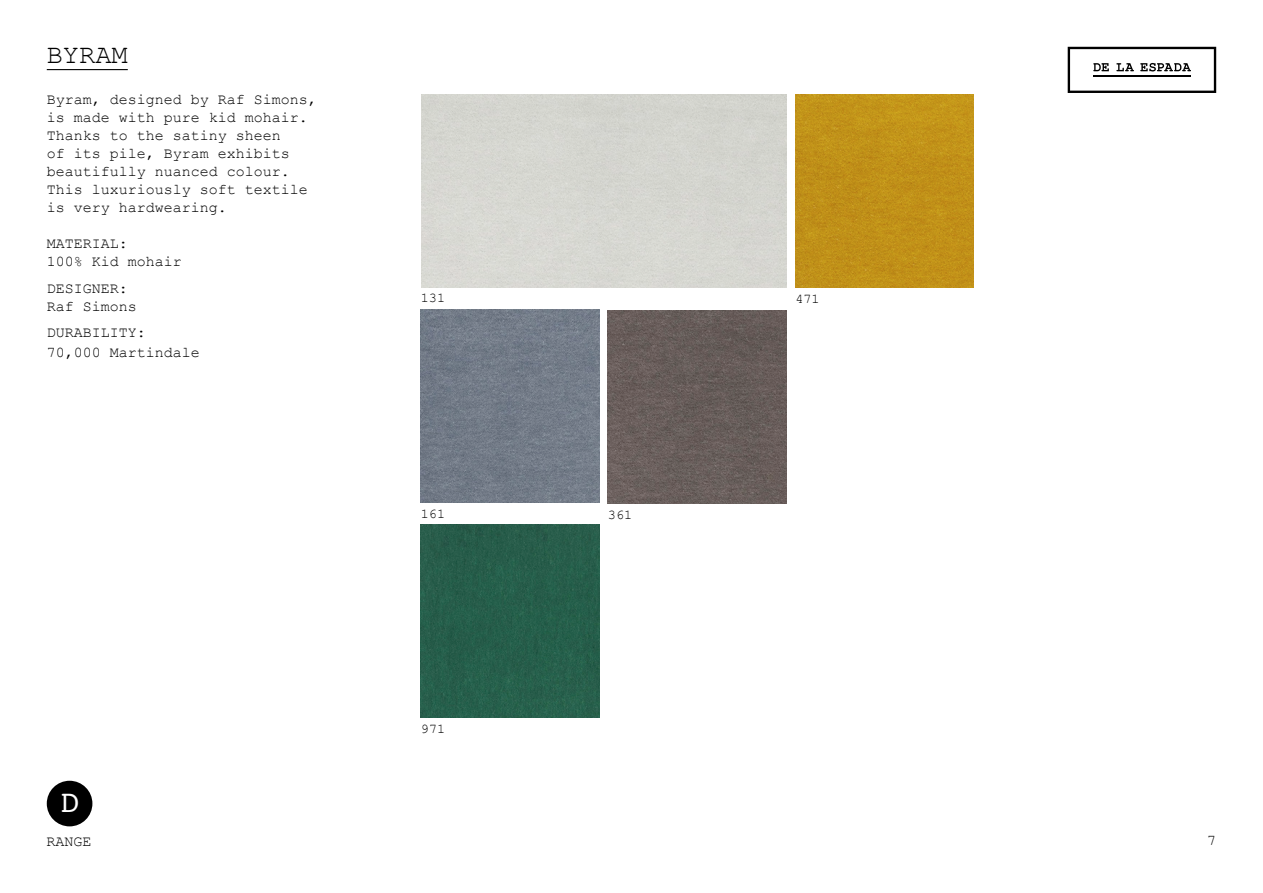
<style>
.page{position:relative;width:1263px;height:893px;background:#fff}
.page>*{position:absolute;margin:0;border:0;box-sizing:border-box;transform-origin:0 0}
.t1{font:31.5px "Courier";color:#fff}
.t2{font:27px "Courier New";color:#000}
.t3{font:15px/18px "Courier New";color:#000}
.t4{font:13.5px "Courier New";color:#000}
</style>
<div class="page">
<svg style="left:1068px;top:47px;width:148px;height:46px"></svg>
<hr style="left:47px;top:69px;width:81px;height:1px;background:#000">
<div style="left:421px;top:525px;width:178px;height:193px;background:#275e4b"></div>
<img style="left:795px;top:95px;width:179px;height:192px">
<div style="left:422px;top:95px;width:365px;height:192px;background:#d6d6d1"></div>
<img style="left:421px;top:310px;width:178px;height:192px">
<img style="left:608px;top:310px;width:178px;height:193px">
<div style="left:47px;top:781px;width:45px;height:45px;background:#000;border-radius:50%"></div>
<p class="t2" style="left:47px;top:38px;width:82px">BYRAM</p>
<p class="t3" style="left:47px;top:90px;width:272px">Byram, designed by Raf Simons, is made with pure kid mohair.<br>Thanks to the satiny sheen<br>of its pile, Byram exhibits beautifully nuanced colour.<br>This luxuriously soft textile is very hardwearing.</p>
<p class="t3" style="left:47px;top:234px;width:82px">MATERIAL:</p>
<p class="t3" style="left:47px;top:252px;width:136px">100% Kid mohair</p>
<p class="t3" style="left:47px;top:279px;width:82px">DESIGNER:</p>
<p class="t3" style="left:47px;top:297px;width:91px">Raf Simons</p>
<p class="t3" style="left:47px;top:323px;width:100px">DURABILITY:</p>
<p class="t3" style="left:47px;top:343px;width:155px">70,000 Martindale</p>
<p class="t1" style="left:61px;top:778px;width:20px">D</p>
<p class="t4" style="left:421px;top:290px;width:26px">131</p>
<p class="t4" style="left:421px;top:505px;width:26px">161</p>
<p class="t4" style="left:421px;top:720px;width:26px">971</p>
<p class="t4" style="left:608px;top:506px;width:26px">361</p>
<p class="t4" style="left:795px;top:290px;width:26px">471</p>
<p class="t3" style="left:47px;top:832px;width:46px">RANGE</p>
<p class="t3" style="left:1207px;top:831px;width:10px">7</p>
</div>
